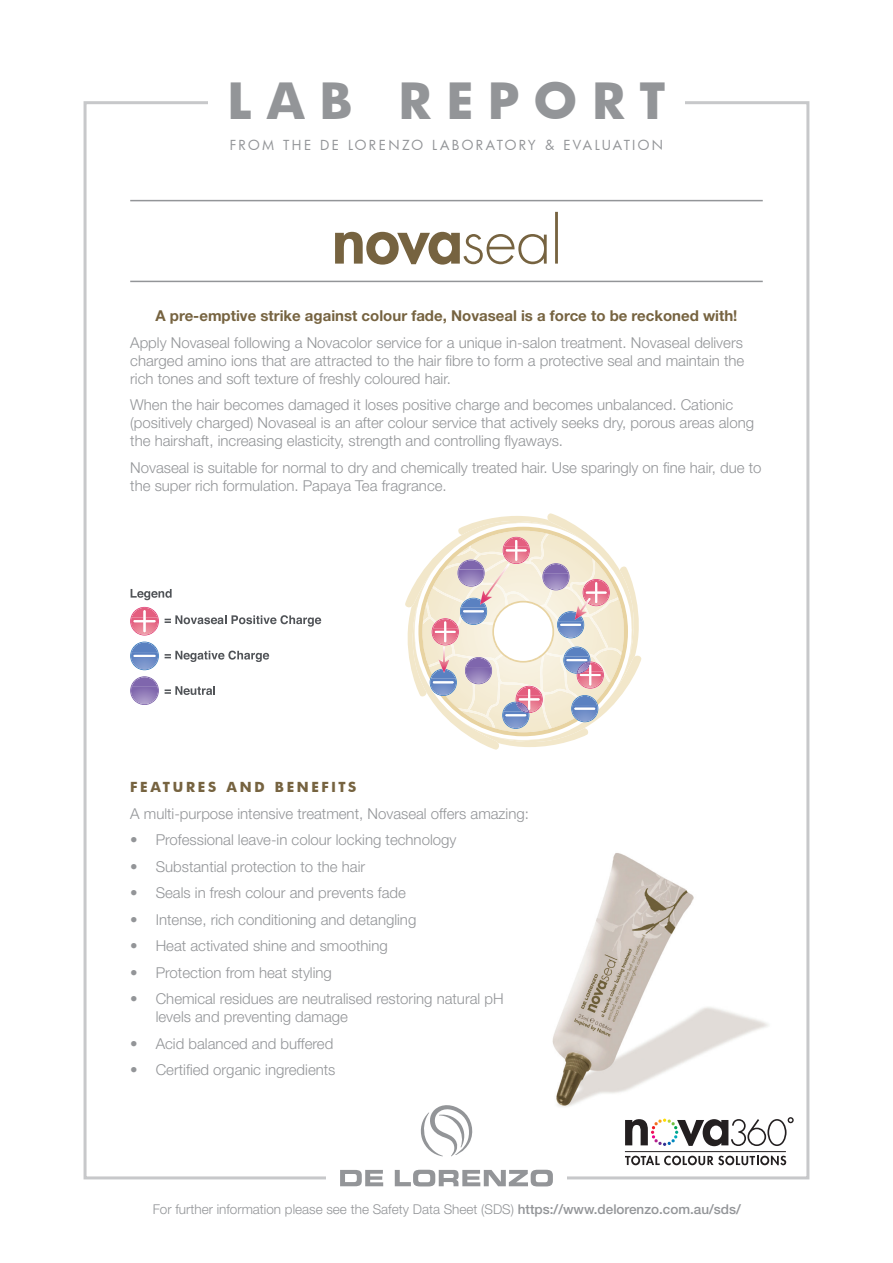
<style>
.page{position:relative;width:893px;height:1263px;background:#fff}
.page>*{position:absolute;margin:0;border:0;box-sizing:border-box;transform-origin:0 0}
.t1{font:700 48.75px "Futura";letter-spacing:.3em;color:#939598}
.t2{font:300 15px/18px "Helvetica Neue LT Std";color:#939598}
.t3{font:700 15px "Helvetica Neue LT Std";color:#766340}
.t4{font:300 13.5px "Helvetica Neue LT Std";color:#939598}
.t5{font:13.5px "Futura";letter-spacing:.18em;color:#939598}
.t6{font:700 13.5px "Futura";letter-spacing:.2em;color:#766340}
.s1{font-weight:500}
</style>
<div class="page">
<svg style="left:340px;top:1170px;width:43px;height:16px"></svg>
<svg style="left:395px;top:1170px;width:158px;height:16px"></svg>
<svg style="left:420px;top:1105px;width:53px;height:51px"></svg>
<hr style="left:130px;top:200px;width:633px;height:1px;background:#939598">
<hr style="left:130px;top:281px;width:633px;height:1px;background:#939598">
<svg style="left:335px;top:212px;width:223px;height:53px"></svg>
<svg style="left:625px;top:1156px;width:161px;height:9px"></svg>
<hr style="left:625px;top:1151px;width:161px;height:1px;background:#231f20">
<svg style="left:625px;top:1117px;width:169px;height:29px"></svg>
<svg style="left:131px;top:589px;width:41px;height:11px"></svg>
<svg style="left:165px;top:615px;width:156px;height:12px"></svg>
<svg style="left:165px;top:651px;width:104px;height:11px"></svg>
<svg style="left:165px;top:686px;width:50px;height:9px"></svg>
<svg style="left:405px;top:513px;width:237px;height:237px"></svg>
<hr style="left:519px;top:698px;width:21px;height:2px;background:#fff">
<hr style="left:505px;top:714px;width:21px;height:2px;background:#fff">
<hr style="left:566px;top:659px;width:21px;height:2px;background:#fff">
<img style="left:480px;top:564px;width:30px;height:41px">
<img style="left:438px;top:646px;width:11px;height:26px">
<img style="left:575px;top:598px;width:15px;height:22px">
<svg style="left:130px;top:676px;width:29px;height:29px"></svg>
<img style="left:131px;top:687px;width:27px;height:17px">
<svg style="left:130px;top:607px;width:29px;height:28px"></svg>
<svg style="left:130px;top:642px;width:29px;height:28px"></svg>
<img style="left:131px;top:652px;width:27px;height:17px">
<hr style="left:134px;top:655px;width:22px;height:2px;background:#fff">
<img style="left:552px;top:853px;width:216px;height:254px">
<h1 class="t1" style="left:227px;top:66px;width:440px">LAB REPORT</h1>
<p class="t5" style="left:230px;top:136px;width:435px">FROM THE DE LORENZO LABORATORY &amp; EVALUATION</p>
<p class="t3" style="left:156px;top:306px;width:583px">A pre-emptive strike against colour fade, Novaseal is a force to be reckoned with!</p>
<p class="t2" style="left:130px;top:333px;width:616px;text-align:justify">Apply Novaseal following a Novacolor service for a unique in-salon treatment. Novaseal delivers charged amino ions that are attracted to the hair fibre to form a protective seal and maintain the rich tones and soft texture of freshly coloured hair.</p>
<p class="t2" style="left:130px;top:395px;width:625px">When the hair becomes damaged it loses positive charge and becomes unbalanced. Cationic (positively charged) Novaseal is an after colour service that actively seeks dry, porous areas along the hairshaft, increasing elasticity, strength and controlling flyaways.</p>
<p class="t2" style="left:130px;top:458px;width:633px">Novaseal is suitable for normal to dry and chemically treated hair. Use sparingly on fine hair, due to the super rich formulation. Papaya Tea fragrance.</p>
<p class="t6" style="left:130px;top:778px;width:228px">FEATURES AND BENEFITS</p>
<p class="t2" style="left:130px;top:804px;width:400px">A multi-purpose intensive treatment, Novaseal offers amazing:</p>
<p class="t2" style="left:130px;top:831px;width:328px">• Professional leave-in colour locking technology</p>
<p class="t2" style="left:130px;top:857px;width:237px">• Substantial protection to the hair</p>
<p class="t2" style="left:130px;top:884px;width:277px">• Seals in fresh colour and prevents fade</p>
<p class="t2" style="left:130px;top:910px;width:288px">• Intense, rich conditioning and detangling</p>
<p class="t2" style="left:130px;top:937px;width:259px">• Heat activated shine and smoothing</p>
<p class="t2" style="left:130px;top:963px;width:203px">• Protection from heat styling</p>
<p class="t2" style="left:156px;top:990px;width:349px;text-indent:-26px">• Chemical residues are neutralised restoring natural pH levels and preventing damage</p>
<p class="t2" style="left:130px;top:1034px;width:205px">• Acid balanced and buffered</p>
<p class="t2" style="left:130px;top:1061px;width:207px">• Certified organic ingredients</p>
<p class="t4" style="left:153px;top:1201px;width:590px">For further information please see the Safety Data Sheet (SDS) <span class="s1">https://www.delorenzo.com.au/sds/</span></p>
</div>
